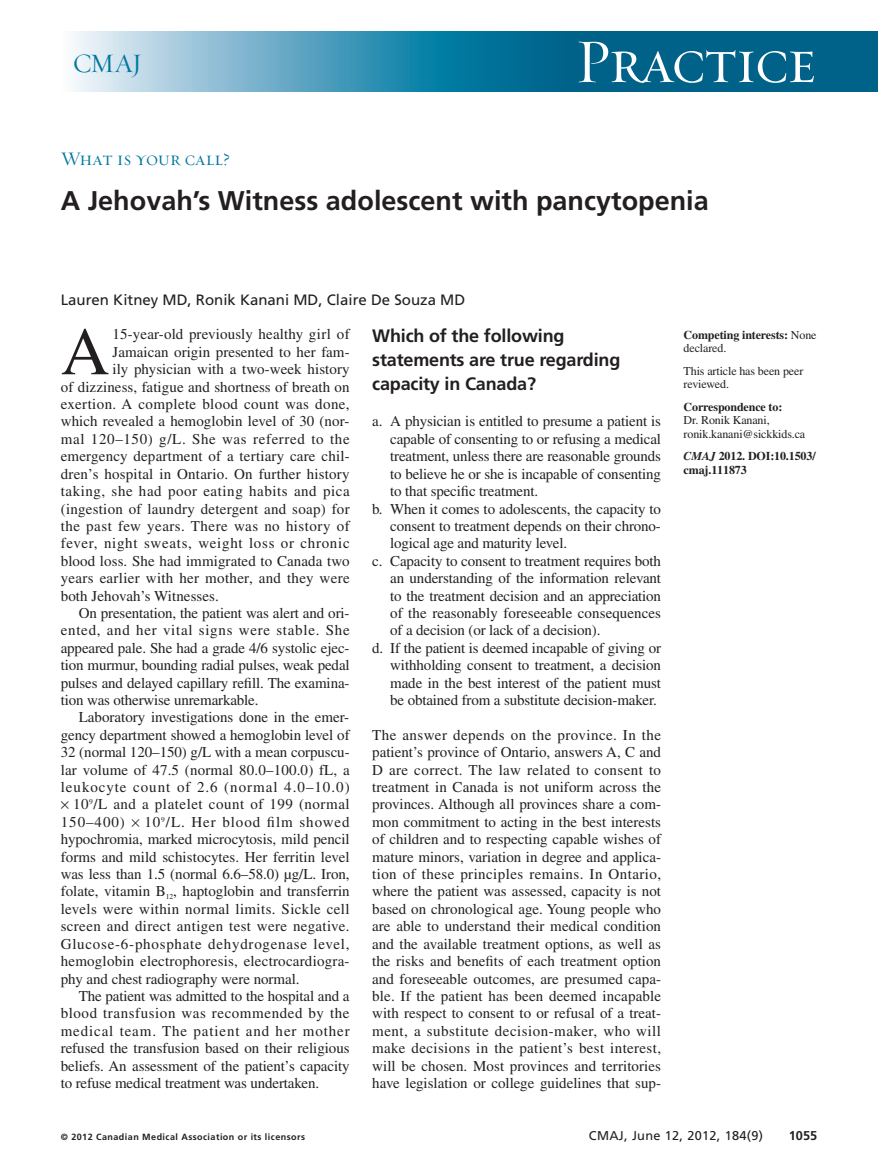
<style>
.page{position:relative;width:878px;height:1175px;background:#fff}
.page>*{position:absolute;margin:0;border:0;box-sizing:border-box;transform-origin:0 0}
.t1{font:67.5px "Times LT Std";color:#231f20}
.t2{font:63px "Requiem Display HTF Small Caps";letter-spacing:-.03em;color:#fff}
.t3{font:700 27px "Frutiger LT Std";color:#231f20}
.t4{font:27px "Requiem Display HTF Roman";color:#00779e}
.t5{font:19.5px "Requiem Display HTF Small Caps";color:#00779e}
.t6{font:700 18px/24px "Frutiger LT Std";letter-spacing:-.01em;color:#231f20}
.t7{font:15px/17.4px "Times LT Std";letter-spacing:-.005em;color:#231f20;text-align:justify}
.t8{font:15px "Times LT Std";letter-spacing:.015em;color:#231f20}
.t9{font:15px "Times LT Std";letter-spacing:.045em;color:#231f20}
.t10{font:15px "Times LT Std";letter-spacing:.035em;color:#231f20}
.t11{font:15px "Frutiger LT Std";color:#231f20}
.t12{font:15px "Times LT Std";letter-spacing:.02em;color:#231f20}
.t13{font:15px "Times LT Std";letter-spacing:.025em;color:#231f20}
.t14{font:15px "Times LT Std";letter-spacing:.05em;color:#231f20}
.t15{font:15px "Times LT Std";letter-spacing:.03em;color:#231f20}
.t16{font:15px "Times LT Std";letter-spacing:.065em;color:#231f20}
.t17{font:12.75px "Frutiger LT Std";letter-spacing:.025em;color:#231f20}
.t18{font:700 12.75px "Frutiger LT Std";color:#231f20}
.t19{font:700 12px/13.5px "Times LT Std";letter-spacing:-.01em;color:#231f20}
.t20{font:12px/13.5px "Times LT Std";letter-spacing:-.01em;color:#231f20}
.t21{font:700 9px "Frutiger LT Std";letter-spacing:.05em;color:#231f20}
.s1{font-weight:400}
.s2{font-style:italic}
</style>
<div class="page">
<div style="left:542px;top:32px;width:336px;height:60px;background:#006189"></div>
<svg style="left:74px;top:32px;width:468px;height:60px;background:#5ea6c1"></svg>
<h3 class="t4" style="left:73px;top:47px;width:71px">CMAJ</h3>
<h2 class="t2" style="left:574px;top:23px;width:243px">Practice</h2>
<h3 class="t5" style="left:61px;top:147px;width:171px">What is your call?</h3>
<h3 class="t3" style="left:61px;top:190px;width:649px">A Jehovah’s Witness adolescent with pancytopenia</h3>
<p class="t11" style="left:61px;top:294px;width:406px">Lauren Kitney MD, Ronik Kanani MD, Claire De Souza MD</p>
<h1 class="t1" style="left:61px;top:328px;width:50px">A</h1>
<p class="t7" style="left:112px;top:327px;width:238px">15-year-old previously healthy girl of</p>
<p class="t7" style="left:113px;top:345px;width:238px">Jamaican origin presented to her fam-</p>
<p class="t7" style="left:112px;top:362px;width:239px">ily physician with a two-week history</p>
<p class="t7" style="left:61px;top:379px;width:290px">of dizziness, fatigue and shortness of breath on</p>
<p class="t13" style="left:61px;top:399px;width:290px">exertion. A complete blood count was done,</p>
<p class="t7" style="left:61px;top:414px;width:290px">which revealed a hemoglobin level of 30 (nor-</p>
<p class="t9" style="left:61px;top:433px;width:290px">mal 120–150) g/L. She was referred to the</p>
<p class="t7" style="left:61px;top:449px;width:290px">emergency department of a tertiary care chil-</p>
<p class="t8" style="left:61px;top:468px;width:290px">dren’s hospital in Ontario. On further history</p>
<p class="t10" style="left:61px;top:486px;width:290px">taking, she had poor eating habits and pica</p>
<p class="t8" style="left:61px;top:503px;width:290px">(ingestion of laundry detergent and soap) for</p>
<p class="t15" style="left:61px;top:520px;width:290px">the past few years. There was no history of</p>
<p class="t9" style="left:61px;top:538px;width:290px">fever, night sweats, weight loss or chronic</p>
<p class="t7" style="left:61px;top:553px;width:290px">blood loss. She had immigrated to Canada two</p>
<p class="t12" style="left:61px;top:573px;width:290px">years earlier with her mother, and they were</p>
<p class="t7" style="left:61px;top:588px;width:160px">both Jehovah’s Witnesses.</p>
<p class="t7" style="left:79px;top:606px;width:272px">On presentation, the patient was alert and ori-</p>
<p class="t14" style="left:61px;top:625px;width:290px">ented, and her vital signs were stable. She</p>
<p class="t7" style="left:61px;top:640px;width:290px">appeared pale. She had a grade 4/6 systolic ejec-</p>
<p class="t7" style="left:61px;top:658px;width:290px">tion murmur, bounding radial pulses, weak pedal</p>
<p class="t7" style="left:61px;top:675px;width:290px">pulses and delayed capillary refill. The examina-</p>
<p class="t7" style="left:61px;top:693px;width:199px">tion was otherwise unremarkable.</p>
<p class="t7" style="left:79px;top:710px;width:272px">Laboratory investigations done in the emer-</p>
<p class="t7" style="left:61px;top:727px;width:290px">gency department showed a hemoglobin level of</p>
<p class="t7" style="left:61px;top:745px;width:290px">32 (normal 120–150) g/L with a mean corpuscu-</p>
<p class="t7" style="left:61px;top:762px;width:290px">lar volume of 47.5 (normal 80.0–100.0) fL, a</p>
<p class="t16" style="left:61px;top:781px;width:290px">leukocyte count of 2.6 (normal 4.0–10.0)</p>
<p class="t10" style="left:73px;top:799px;width:278px">10<sup>9</sup>/L and a platelet count of 199 (normal</p>
<p class="t7" style="left:61px;top:814px;width:66px">150–400)</p>
<p class="t7" style="left:61px;top:814px;width:290px;text-indent:84px">10<sup>9</sup>/L. Her blood film showed hypochromia, marked microcytosis, mild pencil forms and mild schistocytes. Her ferritin level was less than 1.5 (normal 6.6–58.0) µg/L. Iron, folate, vitamin B<sub>12</sub>, haptoglobin and transferrin levels were within normal limits. Sickle cell screen and direct antigen test were negative.<br>Glucose-6-phosphate dehydrogenase level, hemoglobin electrophoresis, electrocardiogra&shy;phy and chest radiography were normal.</p>
<p class="t7" style="left:61px;top:988px;width:290px;text-indent:18px">The patient was admitted to the hospital and a blood transfusion was recommended by the medical team. The patient and her mother refused the transfusion based on their religious beliefs. An assessment of the patient’s capacity to refuse medical treatment was undertaken.</p>
<p class="t6" style="left:372px;top:325px;width:250px">Which of the following statements are true regarding capacity in Canada?</p>
<p class="t7" style="left:372px;top:414px;width:290px">a. A physician is entitled to presume a patient is</p>
<p class="t7" style="left:390px;top:432px;width:272px">capable of consenting to or refusing a medical</p>
<p class="t7" style="left:390px;top:449px;width:272px">treatment, unless there are reasonable grounds</p>
<p class="t7" style="left:390px;top:466px;width:272px">to believe he or she is incapable of consenting</p>
<p class="t7" style="left:390px;top:484px;width:149px">to that specific treatment.</p>
<p class="t7" style="left:372px;top:501px;width:290px">b. When it comes to adolescents, the capacity to</p>
<p class="t7" style="left:390px;top:519px;width:272px">consent to treatment depends on their chrono-</p>
<p class="t7" style="left:390px;top:536px;width:178px">logical age and maturity level.</p>
<p class="t7" style="left:372px;top:553px;width:290px">c. Capacity to consent to treatment requires both</p>
<p class="t7" style="left:390px;top:571px;width:272px">an understanding of the information relevant</p>
<p class="t7" style="left:390px;top:588px;width:272px">to the treatment decision and an appreciation</p>
<p class="t7" style="left:390px;top:606px;width:272px">of the reasonably foreseeable consequences</p>
<p class="t7" style="left:390px;top:623px;width:212px">of a decision (or lack of a decision).</p>
<p class="t7" style="left:372px;top:640px;width:290px">d. If the patient is deemed incapable of giving or</p>
<p class="t7" style="left:390px;top:658px;width:272px">withholding consent to treatment, a decision</p>
<p class="t7" style="left:390px;top:675px;width:272px">made in the best interest of the patient must</p>
<p class="t7" style="left:390px;top:693px;width:268px">be obtained from a substitute decision-maker.</p>
<p class="t7" style="left:372px;top:727px;width:290px">The answer depends on the province. In the patient’s province of Ontario, answers A, C and D are correct. The law related to consent to treatment in Canada is not uniform across the provinces. Although all provinces share a com&shy;mon commitment to acting in the best interests of children and to respecting capable wishes of mature minors, variation in degree and applica&shy;tion of these principles remains. In Ontario, where the patient was assessed, capacity is not based on chronological age. Young people who are able to understand their medical condition and the available treatment options, as well as the risks and benefits of each treatment option and foreseeable outcomes, are presumed capa&shy;ble. If the patient has been deemed incapable with respect to consent to or refusal of a treat&shy;ment, a substitute decision-maker, who will make decisions in the patient’s best interest, will be chosen. Most provinces and territories have legislation or college guidelines that sup-</p>
<p class="t19" style="left:683px;top:329px;width:134px">Competing interests: <span class="s1">None declared.</span></p>
<p class="t20" style="left:683px;top:365px;width:121px">This article has been peer reviewed.</p>
<p class="t19" style="left:683px;top:401px;width:100px">Correspondence to:</p>
<p class="t20" style="left:683px;top:414px;width:123px">Dr. Ronik Kanani, ronik.kanani@sickkids.ca</p>
<p class="t19" style="left:683px;top:450px;width:134px"><span class="s2">CMAJ</span> 2012. DOI:10.1503/ cmaj.111873</p>
<p class="t21" style="left:61px;top:1132px;width:246px">© 2012 Canadian Medical Association or its licensors</p>
<p class="t17" style="left:589px;top:1130px;width:176px">CMAJ, June 12, 2012, 184(9)</p>
<p class="t18" style="left:788px;top:1130px;width:30px">1055</p>
</div>
